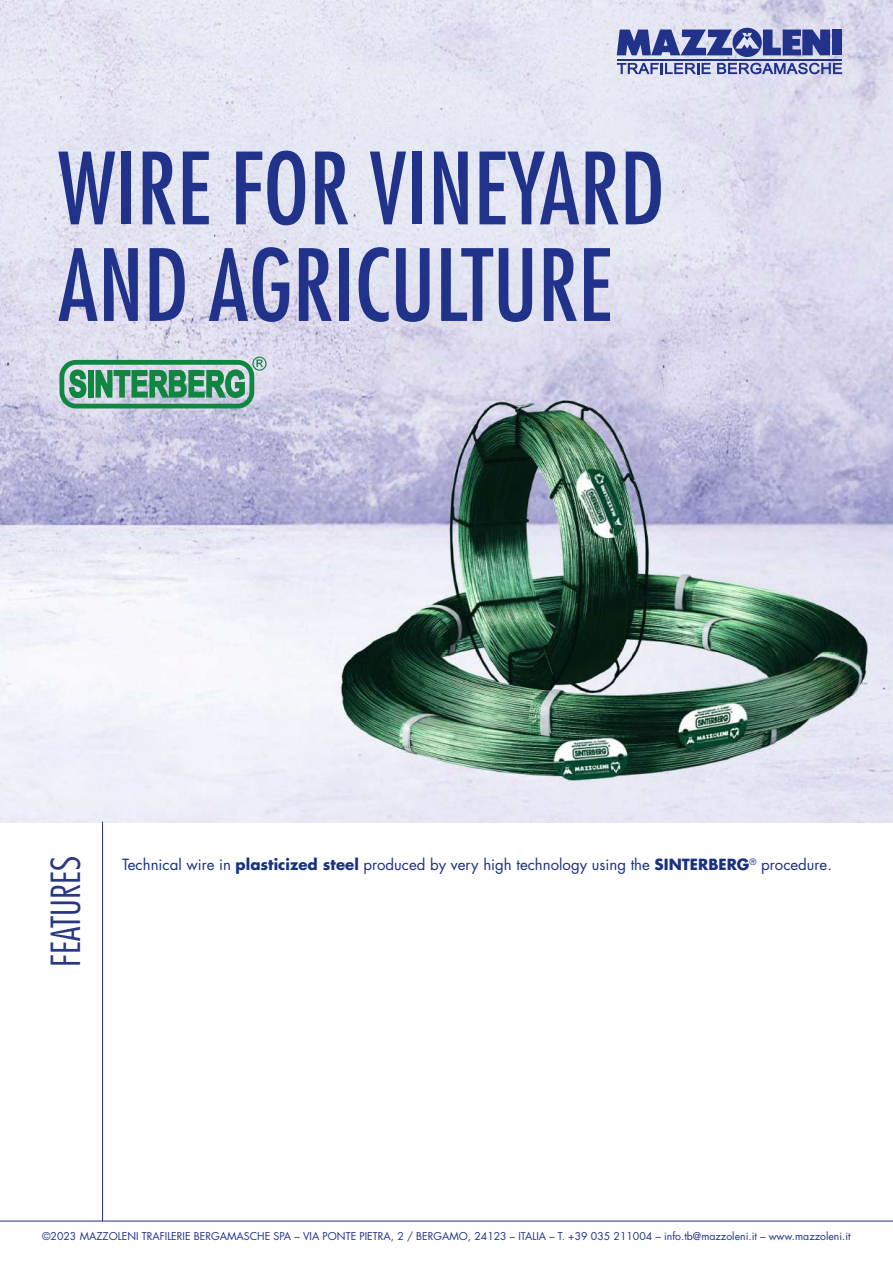
<style>
.page{position:relative;width:893px;height:1263px;background:#fff}
.page>*{position:absolute;margin:0;border:0;box-sizing:border-box;transform-origin:0 0}
.t1{font:condensed 96.6px/96.6px "Futura Std";color:#203289}
.t2{font:300 condensed 39px "Futura Std";color:#293883}
.t3{font:15px "Futura Std";color:#183181}
.t4{font:10.5px "Futura Std";color:#203289}
.s1{font-weight:700}
</style>
<div class="page">
<img style="left:0;top:0;width:893px;height:822px">
<hr style="left:102px;top:822px;width:1px;height:399px;background:#203289">
<svg style="left:59px;top:357px;width:208px;height:51px;background:#71ac92"></svg>
<div style="left:832px;top:30px;width:10px;height:25px;background:#203289"></div>
<svg style="left:617px;top:63px;width:94px;height:11px"></svg>
<svg style="left:717px;top:63px;width:125px;height:11px"></svg>
<hr style="left:617px;top:59px;width:225px;height:1px;background:#203289">
<svg style="left:617px;top:28px;width:213px;height:29px;background:#6570ad"></svg>
<hr style="left:0;top:1221px;width:893px;height:1px;background:#203289">
<h1 class="t1" style="left:58px;top:140px;width:608px">WIRE FOR VINEYARD<br>AND AGRICULTURE</h1>
<h2 class="t2" style="left:43px;top:967px;width:113px;rotate:-90deg">FEATURES</h2>
<h3 class="t3" style="left:122px;top:855px;width:711px">Technical wire in <span class="s1">plasticized steel</span> produced by very high technology using the <span class="s1">SINTERBERG</span><sup>®</sup> procedure.</h3>
<p class="t4" style="left:42px;top:1229px;width:810px">©2023 MAZZOLENI TRAFILERIE BERGAMASCHE SPA – VIA PONTE PIETRA, 2 / BERGAMO, 24123 – ITALIA – T. +39 035 211004 – info.tb@mazzoleni.it – www.mazzoleni.it</p>
</div>
